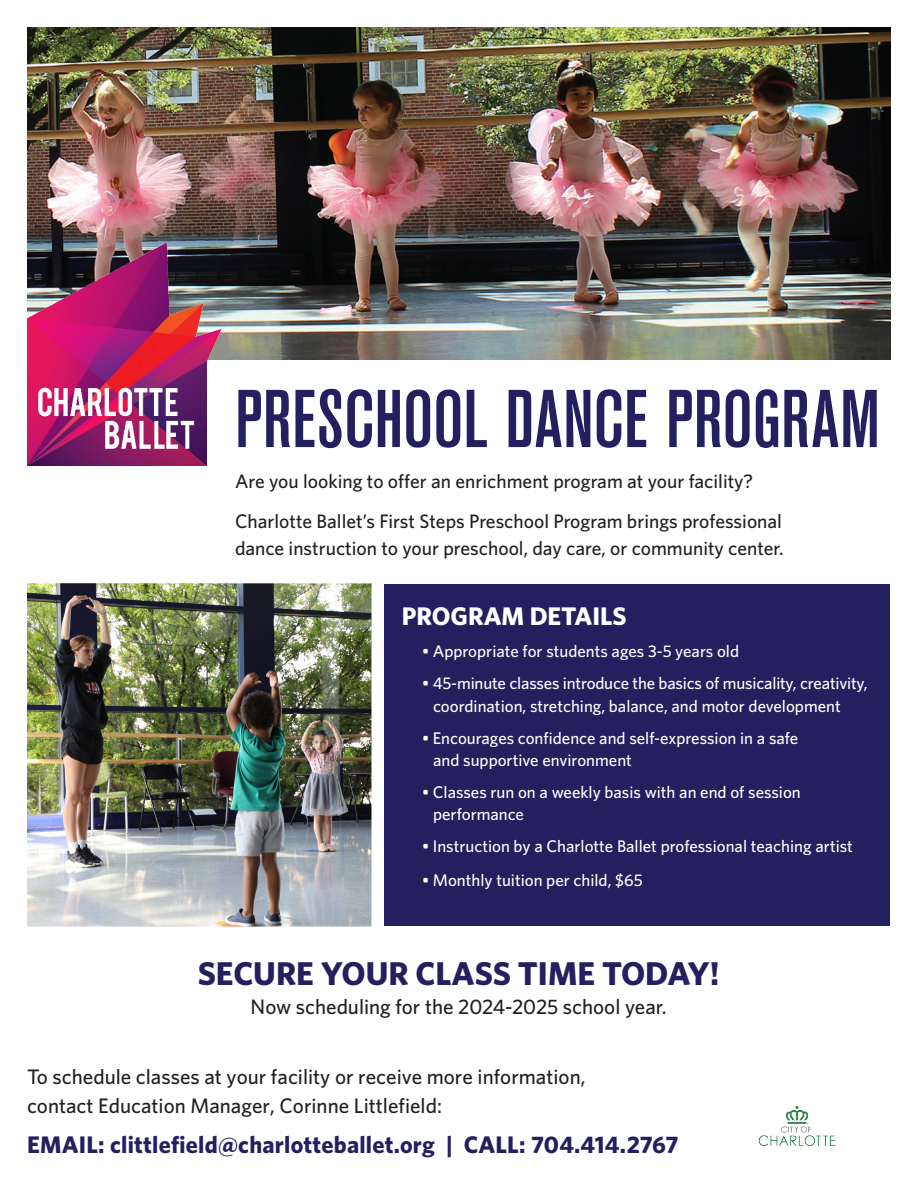
<style>
.page{position:relative;width:918px;height:1188px;background:#fff}
.page>*{position:absolute;margin:0;border:0;box-sizing:border-box;transform-origin:0 0}
.t1{font:500 condensed 81px "Akzidenz Grotesk BE";letter-spacing:.005em;color:#241f5f}
.t2{font:700 33px "Whitney";color:#241f5f}
.t3{font:700 25.5px "Whitney";color:#fff}
.t4{font:700 24px "Whitney";letter-spacing:.01em;color:#241f5f}
.t5{font:500 21px/28.5px "Whitney";color:#231f20}
.t6{font:500 19.5px/27px "Whitney";color:#231f20}
.t7{font:500 16.8px/22.5px "Whitney";color:#fff}
</style>
<div class="page">
<img style="left:27px;top:27px;width:864px;height:333px">
<img style="left:27px;top:243px;width:194px;height:223px">
<div style="left:384px;top:584px;width:506px;height:342px;background:#241f5f"></div>
<img style="left:27px;top:583px;width:345px;height:344px">
<img style="left:758px;top:1106px;width:78px;height:40px">
<p class="t1" style="left:235px;top:374px;width:647px">PRESCHOOL DANCE PROGRAM</p>
<p class="t6" style="left:235px;top:467px;width:520px">Are you looking to offer an enrichment program at your facility?</p>
<p class="t6" style="left:235px;top:507px;width:550px">Charlotte Ballet’s First Steps Preschool Program brings professional dance instruction to your preschool, day care, or community center.</p>
<p class="t3" style="left:402px;top:599px;width:226px">PROGRAM DETAILS</p>
<p class="t7" style="left:422px;top:640px;width:319px">• Appropriate for students ages 3-5 years old</p>
<p class="t7" style="left:433px;top:672px;width:436px;text-indent:-11px">• 45-minute classes introduce the basics of musicality, creativity, coordination, stretching, balance, and motor development</p>
<p class="t7" style="left:433px;top:726px;width:367px;text-indent:-11px">• Encourages confidence and self-expression in a safe and supportive environment</p>
<p class="t7" style="left:433px;top:781px;width:369px;text-indent:-11px">• Classes run on a weekly basis with an end of session performance</p>
<p class="t7" style="left:422px;top:835px;width:432px">• Instruction by a Charlotte Ballet professional teaching artist</p>
<p class="t7" style="left:422px;top:869px;width:222px">• Monthly tuition per child, $65</p>
<p class="t2" style="left:198px;top:952px;width:523px">SECURE YOUR CLASS TIME TODAY!</p>
<p class="t5" style="left:251px;top:992px;width:417px">Now scheduling for the 2024-2025 school year.</p>
<p class="t5" style="left:27px;top:1063px;width:560px">To schedule classes at your facility or receive more information, contact Education Manager, Corinne Littlefield:</p>
<p class="t4" style="left:27px;top:1129px;width:653px">EMAIL: clittlefield@charlotteballet.org | CALL: 704.414.2767</p>
</div>
